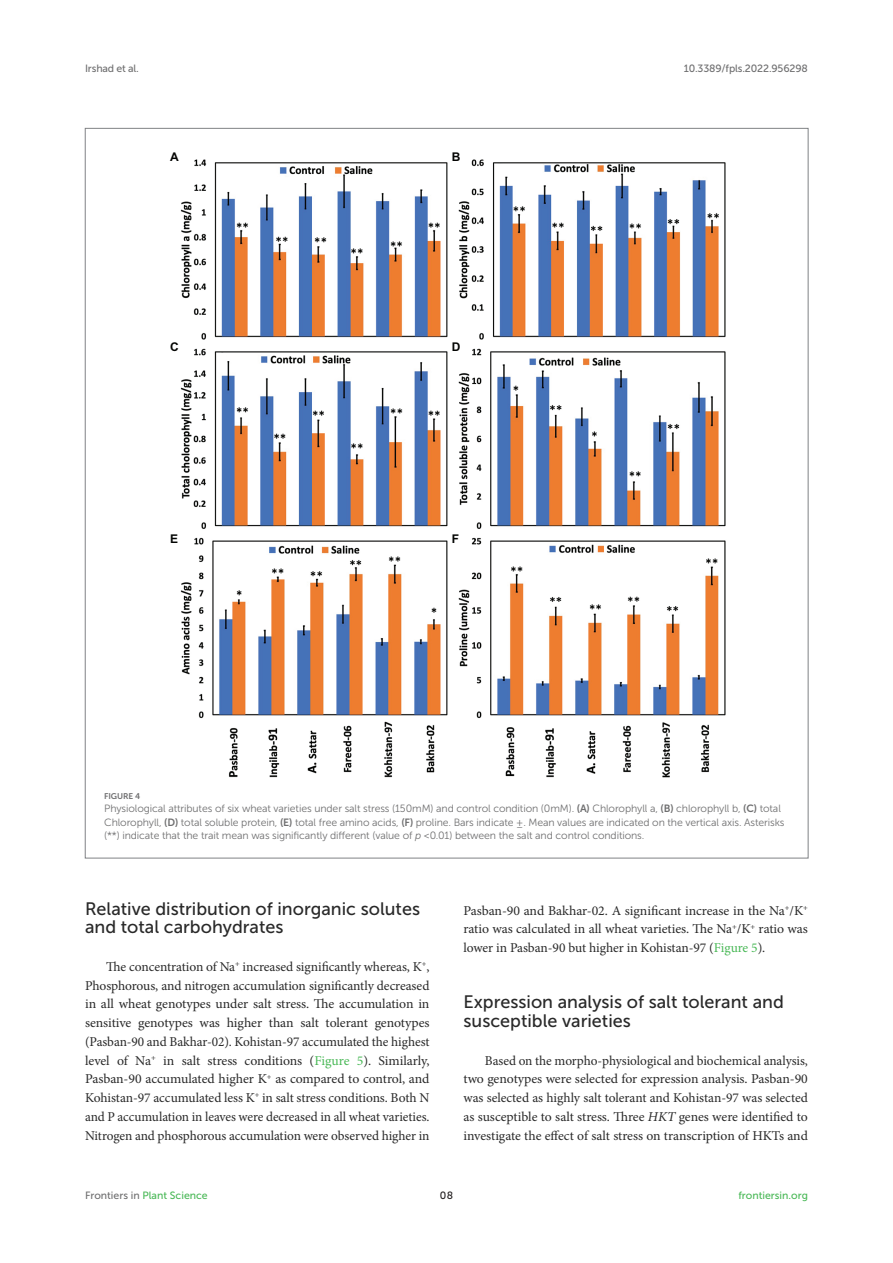
<style>
.page{position:relative;width:893px;height:1263px;background:#fff}
.page>*{position:absolute;margin:0;border:0;box-sizing:border-box;transform-origin:0 0}
.HEAD_2{font:18px/18.8px "Museo Sans 500";color:#292929}
.TEXT_FLUSH{font:13.5px/18.8px "Minion Pro";letter-spacing:-.005em;color:#292929;text-align:justify}
.t1{font:700 12px "Arial";color:#040503}
.FIG_LEG{font:10.5px/13.5px "Museo Sans 300";letter-spacing:-.01em;color:#6f6f70}
.t2{font:10.5px "Museo Sans 500";color:#49b856}
.t3{font:10.5px "Museo Sans 500";letter-spacing:-.015em;color:#6f6f70}
.t4{font:10.5px "Museo Sans 500";color:#231f20}
.FIG_HD{font:8.25px "Museo Sans 700";letter-spacing:-.01em;color:#6f6f70}
.s1{font-family:"Museo Sans 700"}
.s2{font-style:italic}
.s3{color:#49b856}
.s4{color:#6f6f70}
</style>
<div class="page">
<img style="left:180px;top:159px;width:546px;height:619px">
<p class="t3" style="left:85px;top:63px;width:55px">Irshad et al.</p>
<p class="t3" style="left:684px;top:63px;width:126px">10.3389/fpls.2022.956298</p>
<p class="t1" style="left:170px;top:148px;width:10px">A</p>
<p class="t1" style="left:452px;top:148px;width:10px">B</p>
<p class="t1" style="left:170px;top:339px;width:10px">C</p>
<p class="t1" style="left:452px;top:339px;width:10px">D</p>
<p class="t1" style="left:170px;top:530px;width:10px">E</p>
<p class="t1" style="left:452px;top:530px;width:9px">F</p>
<p class="FIG_HD" style="left:104px;top:791px;width:37px">FIGURE 4</p>
<p class="FIG_LEG" style="left:104px;top:802px;width:682px">Physiological attributes of six wheat varieties under salt stress (150 mM) and control condition (0 mM). <span class="s1">(A)</span> Chlorophyll a, <span class="s1">(B)</span> chlorophyll b, <span class="s1">(C)</span> total<br>Chlorophyll, <span class="s1">(D)</span> total soluble protein, <span class="s1">(E)</span> total free amino acids, <span class="s1">(F)</span> proline. Bars indicate ±. Mean values are indicated on the vertical axis. Asterisks (**) indicate that the trait mean was significantly different (value of <span class="s2">p</span> &lt; 0.01) between the salt and control conditions.</p>
<p class="HEAD_2" style="left:85px;top:899px;width:337px">Relative distribution of inorganic solutes and total carbohydrates</p>
<p class="TEXT_FLUSH" style="left:85px;top:957px;width:346px;text-indent:21px">The concentration of Na<sup>+</sup> increased significantly whereas, K<sup>+</sup>, Phosphorous, and nitrogen accumulation significantly decreased in all wheat genotypes under salt stress. The accumulation in sensitive genotypes was higher than salt tolerant genotypes (Pasban-90 and Bakhar-02). Kohistan-97 accumulated the highest level of Na<sup>+</sup> in salt stress conditions (<span class="s3">Figure 5</span>). Similarly, Pasban-90 accumulated higher K<sup>+</sup> as compared to control, and Kohistan-97 accumulated less K<sup>+</sup> in salt stress conditions. Both N and P accumulation in leaves were decreased in all wheat varieties.<br>Nitrogen and phosphorous accumulation were observed higher in</p>
<p class="TEXT_FLUSH" style="left:463px;top:901px;width:346px">Pasban-90 and Bakhar-02. A significant increase in the Na<sup>+</sup>/K<sup>+ </sup>ratio was calculated in all wheat varieties. The Na<sup>+</sup>/K<sup>+</sup> ratio was lower in Pasban-90 but higher in Kohistan-97 (<span class="s3">Figure 5</span>).</p>
<p class="HEAD_2" style="left:463px;top:993px;width:322px">Expression analysis of salt tolerant and susceptible varieties</p>
<p class="TEXT_FLUSH" style="left:463px;top:1051px;width:346px;text-indent:21px">Based on the morpho-physiological and biochemical analysis, two genotypes were selected for expression analysis. Pasban-90 was selected as highly salt tolerant and Kohistan-97 was selected as susceptible to salt stress. Three <span class="s2">HKT</span> genes were identified to investigate the effect of salt stress on transcription of HKTs and</p>
<p class="t2" style="left:85px;top:1190px;width:124px"><span class="s4">Frontiers in</span> Plant Science</p>
<p class="t4" style="left:440px;top:1190px;width:15px">08</p>
<p class="t2" style="left:738px;top:1190px;width:71px">frontiersin.org</p>
</div>
